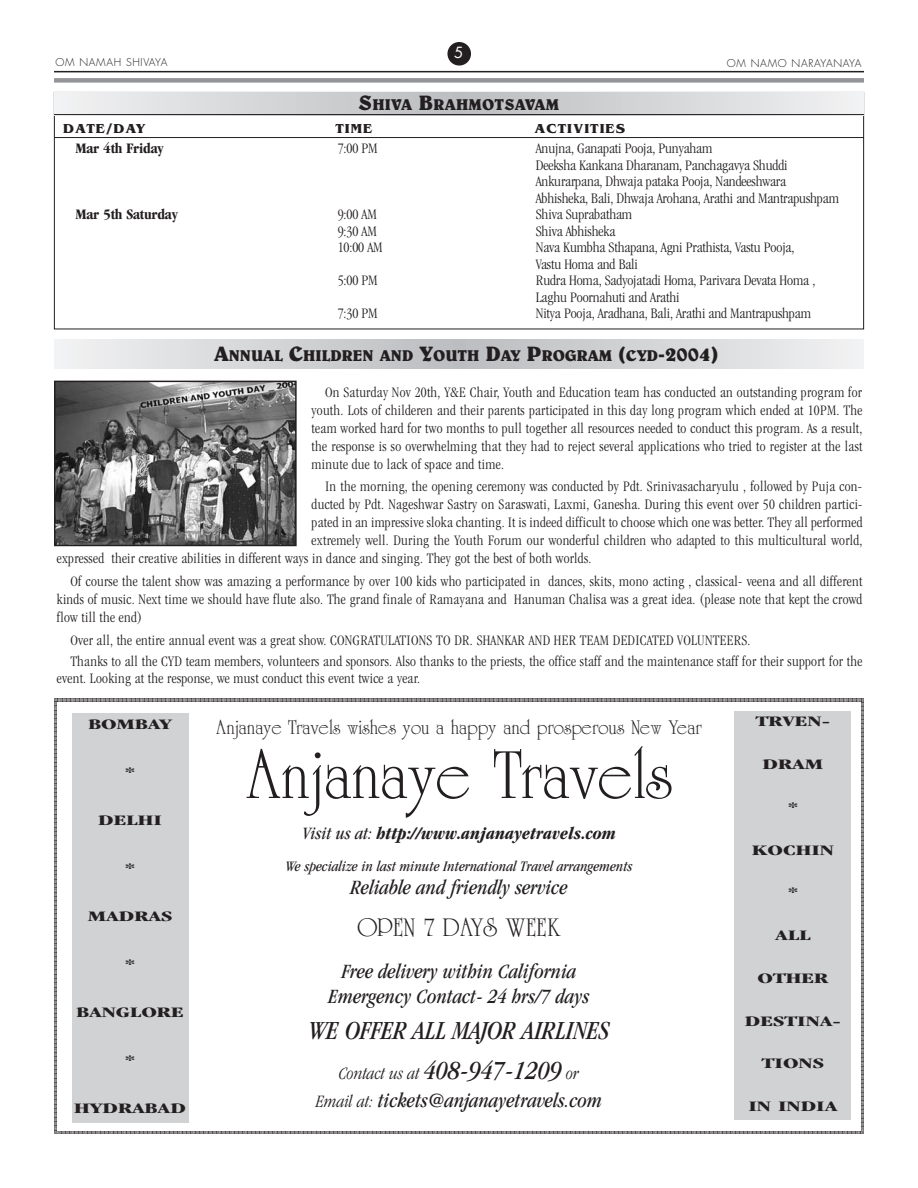
<style>
.page{position:relative;width:918px;height:1188px;background:#fff}
.page>*{position:absolute;margin:0;border:0;box-sizing:border-box;transform-origin:0 0}
.t1{font:72px "Academia S Si";color:#231f20}
.t2{font:italic condensed 27px "Garamond";color:#231f20}
.t3{font:27px "Academia S Si";color:#231f20}
.t4{font:italic condensed 21px/25.5px "Garamond";color:#231f20;text-align:center}
.t5{font:21px "Academia S Si";color:#231f20}
.t6{font:italic 700 condensed 18px "Garamond";color:#231f20}
.t7{font:italic 300 condensed 18px "Garamond";color:#231f20}
.t8{font:700 15.75px "Belwe";color:#231f20}
.t9{font:300 condensed 15px/18px "Garamond";letter-spacing:.02em;color:#231f20;text-align:justify}
.t10{font:300 condensed 15px/16.5px "Garamond";letter-spacing:-.01em;color:#231f20}
.t11{font:700 condensed 15px "Garamond";color:#231f20;scale:1.7 1}
.t12{font:italic condensed 15px "Garamond";color:#231f20}
.t13{font:700 condensed 15px "Garamond";color:#231f20}
.t14{font:15px "Futura";color:#fff}
.t15{font:700 13.65px "Benguiat";letter-spacing:.075em;color:#231f20}
.t16{font:300 10.5px "Futura";letter-spacing:.06em;color:#231f20}
.s1{font-size:21px}
.s2{font-weight:400}
.s3{font-weight:400;font-size:27px}
.s4{font-weight:300;font-size:18px}
</style>
<div class="page">
<div style="left:447px;top:42px;width:24px;height:24px;background:#231f20;border-radius:50%"></div>
<hr style="left:54px;top:71px;width:810px;height:1px;background:#231f20">
<div style="left:54px;top:78px;width:810px;height:5px;background:#939598"></div>
<div style="left:121px;top:339px;width:676px;height:29px;background:#e8e9ea"></div>
<div style="left:146px;top:339px;width:626px;height:29px;background:#e4e5e7"></div>
<div style="left:178px;top:339px;width:562px;height:29px;background:#e0e1e3"></div>
<div style="left:203px;top:339px;width:512px;height:29px;background:#dcdddf"></div>
<div style="left:234px;top:339px;width:450px;height:29px;background:#d8d9db"></div>
<div style="left:265px;top:339px;width:388px;height:29px;background:#d4d5d7"></div>
<div style="left:296px;top:339px;width:326px;height:29px;background:#d0d1d3"></div>
<div style="left:328px;top:339px;width:262px;height:29px;background:#cccdcf"></div>
<div style="left:365px;top:339px;width:188px;height:29px;background:#c8c9cb"></div>
<div style="left:390px;top:339px;width:138px;height:29px;background:#c4c5c7"></div>
<div style="left:428px;top:339px;width:62px;height:29px;background:#c0c1c4"></div>
<div style="left:453px;top:339px;width:12px;height:29px;background:#bcbdc0"></div>
<img style="left:57px;top:384px;width:237px;height:159px">
<div style="left:54px;top:381px;width:243px;height:165px;border:2px solid #231f20"></div>
<div style="left:146px;top:92px;width:626px;height:23px;background:#e4e5e7"></div>
<div style="left:178px;top:92px;width:562px;height:23px;background:#e0e1e3"></div>
<div style="left:203px;top:92px;width:512px;height:23px;background:#dcdddf"></div>
<div style="left:234px;top:92px;width:450px;height:23px;background:#d8d9db"></div>
<div style="left:265px;top:92px;width:388px;height:23px;background:#d4d5d7"></div>
<div style="left:296px;top:92px;width:326px;height:23px;background:#d0d1d3"></div>
<div style="left:328px;top:92px;width:262px;height:23px;background:#cccdcf"></div>
<div style="left:365px;top:92px;width:188px;height:23px;background:#c8c9cb"></div>
<div style="left:390px;top:92px;width:138px;height:23px;background:#c4c5c7"></div>
<div style="left:428px;top:92px;width:62px;height:23px;background:#c0c1c4"></div>
<div style="left:453px;top:92px;width:12px;height:23px;background:#bcbdc0"></div>
<hr style="left:54px;top:114px;width:810px;height:1px;background:#231f20">
<hr style="left:54px;top:137px;width:810px;height:1px;background:#231f20">
<svg style="left:54px;top:698px;width:810px;height:436px"></svg>
<p class="t14" style="left:454px;top:46px;width:11px">5</p>
<p class="t16" style="left:56px;top:58px;width:113px">OM NAMAH SHIVAYA</p>
<p class="t16" style="left:727px;top:59px;width:136px">OM NAMO NARAYANAYA</p>
<p class="t8" style="left:359px;top:100px;width:202px"><span class="s1">S</span>HIVA <span class="s1">B</span>RAHMOTSAVAM</p>
<p class="t15" style="left:63px;top:120px;width:84px">DATE/DAY</p>
<p class="t15" style="left:335px;top:120px;width:38px">TIME</p>
<p class="t15" style="left:535px;top:120px;width:92px">ACTIVITIES</p>
<p class="t13" style="left:75px;top:143px;width:89px">Mar 4th Friday</p>
<p class="t9" style="left:338px;top:141px;width:41px">7:00 PM</p>
<p class="t10" style="left:536px;top:141px;width:305px">Anujna, Ganapati Pooja, Punyaham<br>Deeksha Kankana Dharanam, Panchagavya Shuddi Ankurarpana, Dhwaja pataka Pooja, Nandeeshwara Abhisheka, Bali, Dhwaja Arohana, Arathi and Mantrapushpam</p>
<p class="t13" style="left:75px;top:209px;width:104px">Mar 5th Saturday</p>
<p class="t9" style="left:338px;top:207px;width:40px">9:00 AM</p>
<p class="t10" style="left:536px;top:207px;width:98px">Shiva Suprabatham</p>
<p class="t9" style="left:338px;top:223px;width:40px">9:30 AM</p>
<p class="t10" style="left:536px;top:224px;width:81px">Shiva Abhisheka</p>
<p class="t9" style="left:338px;top:240px;width:46px">10:00 AM</p>
<p class="t10" style="left:536px;top:240px;width:260px">Nava Kumbha Sthapana, Agni Prathista, Vastu Pooja,<br>Vastu Homa and Bali</p>
<p class="t9" style="left:338px;top:273px;width:41px">5:00 PM</p>
<p class="t10" style="left:536px;top:273px;width:281px">Rudra Homa, Sadyojatadi Homa, Parivara Devata Homa ,<br>Laghu Poornahuti and Arathi</p>
<p class="t9" style="left:338px;top:306px;width:41px">7:30 PM</p>
<p class="t10" style="left:536px;top:306px;width:277px">Nitya Pooja, Aradhana, Bali, Arathi and Mantrapushpam</p>
<p class="t8" style="left:214px;top:350px;width:506px"><span class="s1">A</span>NNUAL <span class="s1">C</span>HILDREN AND <span class="s1">Y</span>OUTH <span class="s1">D</span>AY <span class="s1">P</span>ROGRAM <span class="s1">(</span>CYD<span class="s1">-2004)</span></p>
<p class="t9" style="left:312px;top:384px;width:552px;text-indent:14px">On Saturday Nov 20th, Y&amp;E Chair, Youth and Education team has conducted an outstanding program for youth. Lots of childeren and their parents participated in this day long program which ended at 10PM. The team worked hard for two months to pull together all resources needed to conduct this program. As a result, the response is so overwhelming that they had to reject several applications who tried to register at the last minute due to lack of space and time.</p>
<p class="t9" style="left:325px;top:479px;width:538px">In the morning, the opening ceremony was conducted by Pdt. Srinivasacharyulu , followed by Puja con-</p>
<p class="t9" style="left:312px;top:497px;width:552px">ducted by Pdt. Nageshwar Sastry on Saraswati, Laxmi, Ganesha. During this event over 50 children partici-</p>
<p class="t9" style="left:312px;top:515px;width:552px">pated in an impressive sloka chanting. It is indeed difficult to choose which one was better. They all performed</p>
<p class="t9" style="left:312px;top:533px;width:552px">extremely well. During the Youth Forum our wonderful children who adapted to this multicultural world,</p>
<p class="t9" style="left:57px;top:551px;width:536px">expressed their creative abilities in different ways in dance and singing. They got the best of both worlds.</p>
<p class="t9" style="left:57px;top:574px;width:807px;text-indent:14px">Of course the talent show was amazing a performance by over 100 kids who participated in dances, skits, mono acting , classical- veena and all different kinds of music. Next time we should have flute also. The grand finale of Ramayana and Hanuman Chalisa was a great idea. (please note that kept the crowd flow till the end)</p>
<p class="t9" style="left:70px;top:631px;width:794px;line-height:21.3px">Over all, the entire annual event was a great show. CONGRATULATIONS TO DR. SHANKAR AND HER TEAM DEDICATED VOLUNTEERS.<br>Thanks to all the CYD team members, volunteers and sponsors. Also thanks to the priests, the office staff and the maintenance staff for their support for the</p>
<p class="t9" style="left:57px;top:670px;width:365px">event. Looking at the response, we must conduct this event twice a year.</p>
<p class="t11" style="left:88px;top:719px;width:51px">BOMBAY</p>
<p class="t11" style="left:125px;top:767px;width:7px">*</p>
<p class="t11" style="left:98px;top:815px;width:39px">DELHI</p>
<p class="t11" style="left:125px;top:863px;width:7px">*</p>
<p class="t11" style="left:88px;top:911px;width:51px">MADRAS</p>
<p class="t11" style="left:125px;top:959px;width:7px">*</p>
<p class="t11" style="left:76px;top:1007px;width:65px">BANGLORE</p>
<p class="t11" style="left:125px;top:1055px;width:7px">*</p>
<p class="t11" style="left:74px;top:1103px;width:67px">HYDRABAD</p>
<h3 class="t5" style="left:216px;top:718px;width:487px">Anjanaye Travels wishes you a happy and prosperous New Year</h3>
<h1 class="t1" style="left:246px;top:746px;width:427px">Anjanaye Travels</h1>
<p class="t6" style="left:302px;top:826px;width:315px"><span class="s2">Visit us at:</span> http://www.anjanayetravels.com</p>
<p class="t12" style="left:285px;top:861px;width:349px">We specialize in last minute International Travel arrangements</p>
<h3 class="t4" style="left:350px;top:876px;width:219px">Reliable and friendly service</h3>
<h2 class="t3" style="left:358px;top:916px;width:204px">OPEN 7 DAYS WEEK</h2>
<h3 class="t4" style="left:329px;top:960px;width:262px">Free delivery within California<br>Emergency Contact- 24 hrs/7 days</h3>
<h2 class="t2" style="left:309px;top:1020px;width:302px">WE OFFER ALL MAJOR AIRLINES</h2>
<p class="t7" style="left:339px;top:1067px;width:242px">Contact us at <span class="s3">408-947-1209</span> or</p>
<h3 class="t4" style="left:316px;top:1090px;width:288px"><span class="s4">Email at:</span> tickets@anjanayetravels.com</h3>
<p class="t11" style="left:756px;top:716px;width:45px">TRVEN-</p>
<p class="t11" style="left:763px;top:759px;width:37px">DRAM</p>
<p class="t11" style="left:788px;top:801px;width:7px">*</p>
<p class="t11" style="left:752px;top:844px;width:50px">KOCHIN</p>
<p class="t11" style="left:788px;top:887px;width:7px">*</p>
<p class="t11" style="left:775px;top:930px;width:22px">ALL</p>
<p class="t11" style="left:758px;top:972px;width:43px">OTHER</p>
<p class="t11" style="left:745px;top:1015px;width:58px">DESTINA-</p>
<p class="t11" style="left:762px;top:1058px;width:38px">TIONS</p>
<p class="t11" style="left:748px;top:1101px;width:54px">IN INDIA</p>
</div>
